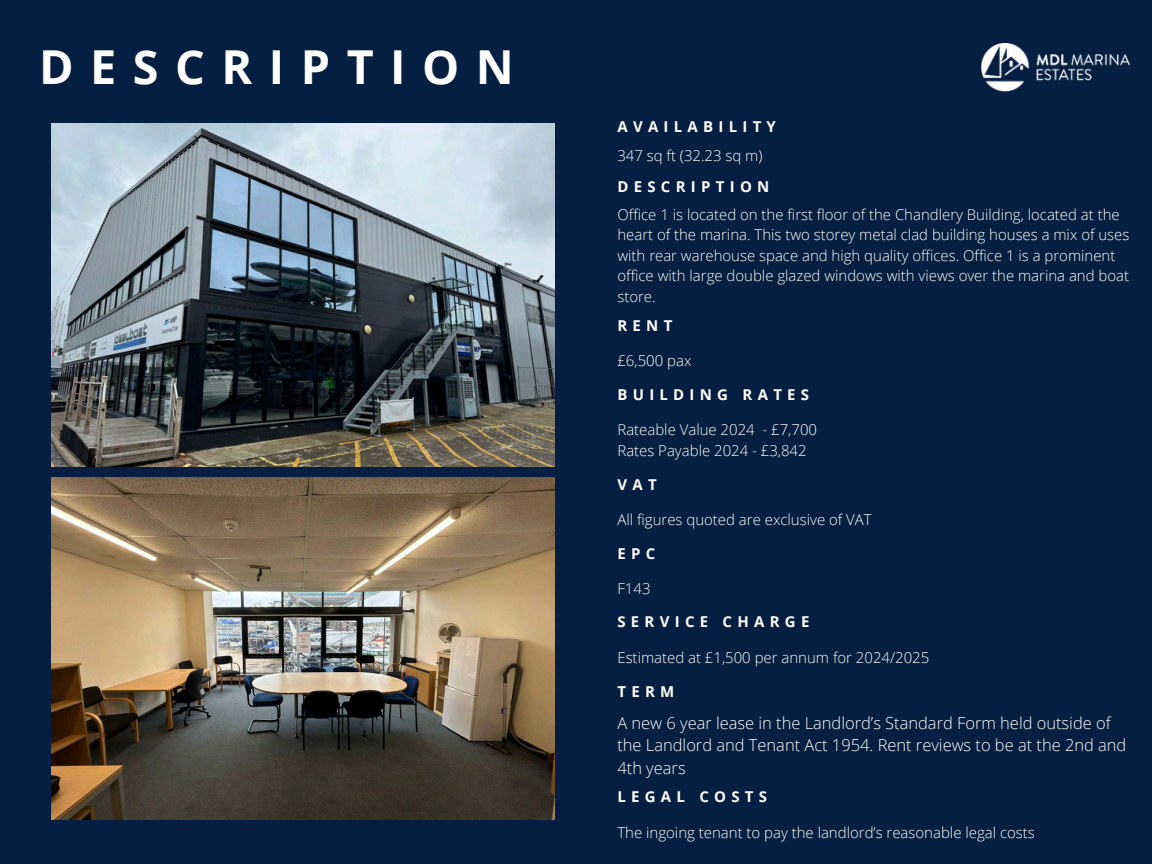
<style>
.page{position:relative;width:1152px;height:864px;background:#061e41}
.page>*{position:absolute;margin:0;border:0;box-sizing:border-box;transform-origin:0 0}
.t1{font:700 46.8px "Open Sans";letter-spacing:.355em;color:#fff}
.t2{font:300 16.5px/22.5px "Open Sans";color:#fff}
.t3{font:300 15px/20.5px "Open Sans";color:#fff}
.t4{font:700 15px "Open Sans";letter-spacing:.355em;color:#fff}
</style>
<div class="page">
<img style="left:51px;top:123px;width:503px;height:343px">
<img style="left:51px;top:477px;width:503px;height:342px">
<img style="left:981px;top:43px;width:149px;height:49px">
<p class="t1" style="left:39px;top:34px;width:476px">DESCRIPTION</p>
<h2 class="t4" style="left:617px;top:116px;width:160px">AVAILABILITY</h2>
<h3 class="t3" style="left:617px;top:145px;width:147px">347 sq ft (32.23 sq m)</h3>
<h4 class="t4" style="left:617px;top:176px;width:153px">DESCRIPTION</h4>
<p class="t3" style="left:617px;top:204px;width:513px">Office 1 is located on the first floor of the Chandlery Building, located at the heart of the marina. This two storey metal clad building houses a mix of uses with rear warehouse space and high quality offices. Office 1 is a prominent office with large double glazed windows with views over the marina and boat store.</p>
<h4 class="t4" style="left:617px;top:315px;width:56px">RENT</h4>
<h3 class="t3" style="left:617px;top:350px;width:76px">£6,500 pax</h3>
<h4 class="t4" style="left:617px;top:384px;width:193px">BUILDING RATES</h4>
<p class="t3" style="left:617px;top:419px;width:201px">Rateable Value 2024 - £7,700</p>
<h4 class="t3" style="left:617px;top:440px;width:191px">Rates Payable 2024 - £3,842</h4>
<p class="t4" style="left:617px;top:474px;width:41px">VAT</p>
<p class="t3" style="left:617px;top:509px;width:256px">All figures quoted are exclusive of VAT</p>
<h4 class="t4" style="left:617px;top:542px;width:39px">EPC</h4>
<p class="t3" style="left:617px;top:578px;width:35px">F143</p>
<h4 class="t4" style="left:617px;top:611px;width:193px">SERVICE CHARGE</h4>
<p class="t3" style="left:617px;top:647px;width:313px">Estimated at £1,500 per annum for 2024/2025</p>
<h4 class="t4" style="left:617px;top:681px;width:58px">TERM</h4>
<p class="t2" style="left:617px;top:711px;width:510px">A new 6 year lease in the Landlord’s Standard Form held outside of the Landlord and Tenant Act 1954. Rent reviews to be at the 2nd and<br>4th years</p>
<h4 class="t4" style="left:617px;top:786px;width:151px">LEGAL COSTS</h4>
<h5 class="t3" style="left:617px;top:821px;width:419px">The ingoing tenant to pay the landlord’s reasonable legal costs</h5>
</div>
